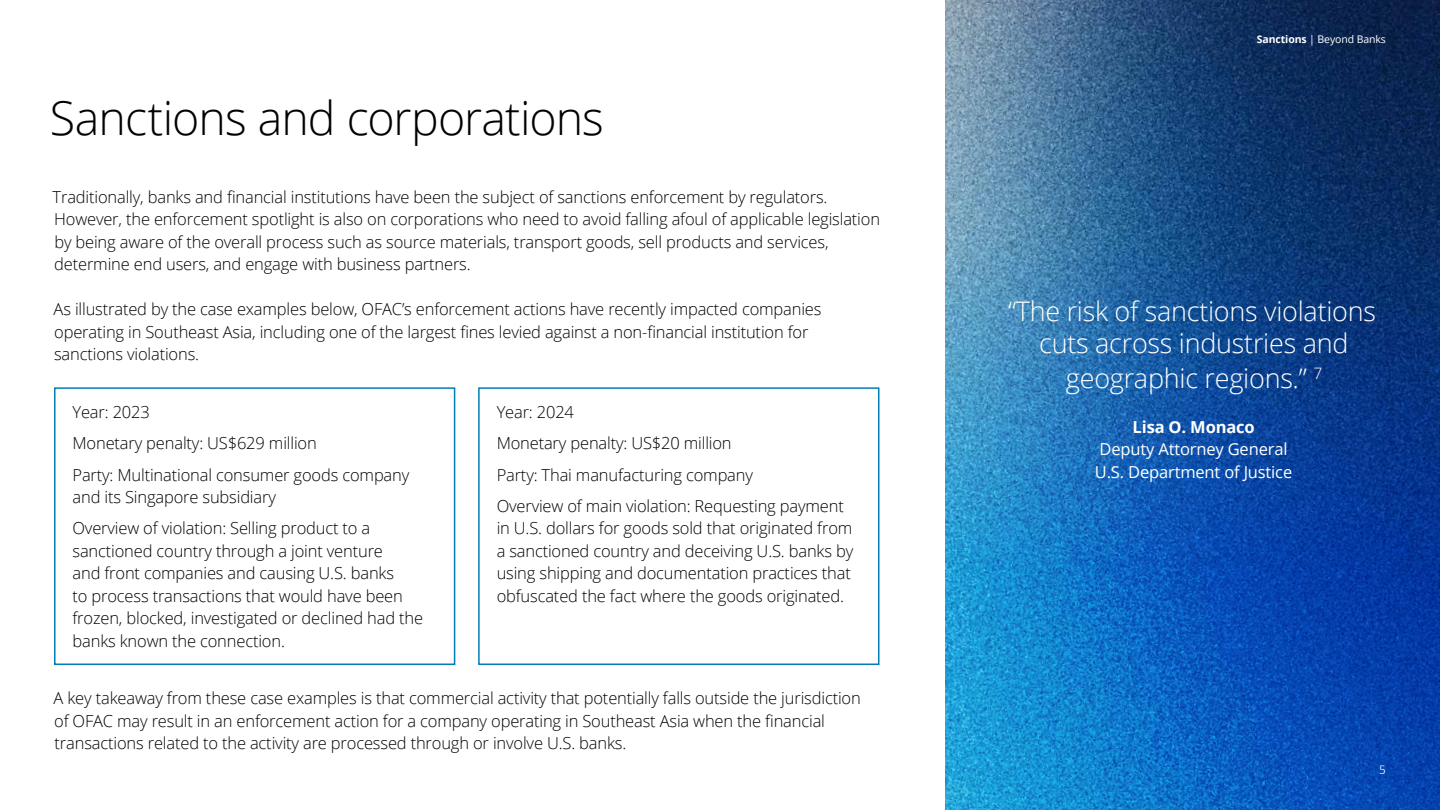
<style>
.page{position:relative;width:1440px;height:810px;background:#fff}
.page>*{position:absolute;margin:0;border:0;box-sizing:border-box;transform-origin:0 0}
.t1{font:300 46.5px "Open Sans";letter-spacing:-.02em;color:#000}
.t2{font:300 27px/33.5px "Open Sans";letter-spacing:-.01em;color:#fff;text-align:center}
.t3{font:300 16.5px/22.5px "Open Sans";letter-spacing:-.01em;color:#000}
.t4{font:16.5px/22.5px "Open Sans";letter-spacing:-.01em;color:#fff}
.t5{font:700 16.5px "Open Sans";letter-spacing:-.01em;color:#fff}
.t6{font:300 13.5px "Calibri";color:#fff}
.t7{font:10.5px "Open Sans";letter-spacing:-.01em;color:#fff}
.s1{font-weight:700}
</style>
<div class="page">
<img style="left:945px;top:0;width:495px;height:175px">
<svg style="left:945px;top:175px;width:495px;height:635px;background:#165fac"></svg>
<div style="left:478px;top:387px;width:401px;height:278px;border:2px solid #007db6"></div>
<div style="left:54px;top:387px;width:401px;height:278px;border:2px solid #007db6"></div>
<h1 class="t1" style="left:50px;top:86px;width:555px">Sanctions and corporations</h1>
<p class="t3" style="left:53px;top:185px;width:829px">Traditionally, banks and financial institutions have been the subject of sanctions enforcement by regulators.<br>However, the enforcement spotlight is also on corporations who need to avoid falling afoul of applicable legislation by being aware of the overall process such as source materials, transport goods, sell products and services, determine end users, and engage with business partners.</p>
<p class="t3" style="left:54px;top:298px;width:769px">As illustrated by the case examples below, OFAC’s enforcement actions have recently impacted companies operating in Southeast Asia, including one of the largest fines levied against a non-financial institution for sanctions violations.</p>
<p class="t3" style="left:73px;top:397px;width:338px;line-height:31px">Year: 2023<br>Monetary penalty: US$629 million<br>Party: Multinational consumer goods company</p>
<p class="t3" style="left:73px;top:481px;width:299px;line-height:31px">and its Singapore subsidiary<br>Overview of violation: Selling product to a</p>
<p class="t3" style="left:73px;top:539px;width:352px">sanctioned country through a joint venture<br>and front companies and causing U.S. banks<br>to process transactions that would have been frozen, blocked, investigated or declined had the banks known the connection.</p>
<p class="t3" style="left:497px;top:397px;width:349px;line-height:31px">Year: 2024<br>Monetary penalty: US$20 million<br>Party: Thai manufacturing company<br>Overview of main violation: Requesting payment</p>
<p class="t3" style="left:497px;top:516px;width:358px">in U.S. dollars for goods sold that originated from a sanctioned country and deceiving U.S. banks by using shipping and documentation practices that obfuscated the fact where the goods originated.</p>
<p class="t3" style="left:54px;top:687px;width:809px">A key takeaway from these case examples is that commercial activity that potentially falls outside the jurisdiction of OFAC may result in an enforcement action for a company operating in Southeast Asia when the financial transactions related to the activity are processed through or involve U.S. banks.</p>
<p class="t7" style="left:1256px;top:32px;width:131px"><span class="s1">Sanctions</span> | Beyond Banks</p>
<h2 class="t2" style="left:1008px;top:293px;width:369px">“The risk of sanctions violations cuts across industries and geographic regions.” <sup>7</sup></h2>
<p class="t5" style="left:1132px;top:415px;width:124px">Lisa O. Monaco</p>
<p class="t4" style="left:1095px;top:437px;width:199px">Deputy Attorney General<br>U.S. Department of Justice</p>
<p class="t6" style="left:1379px;top:761px;width:8px">5</p>
</div>
